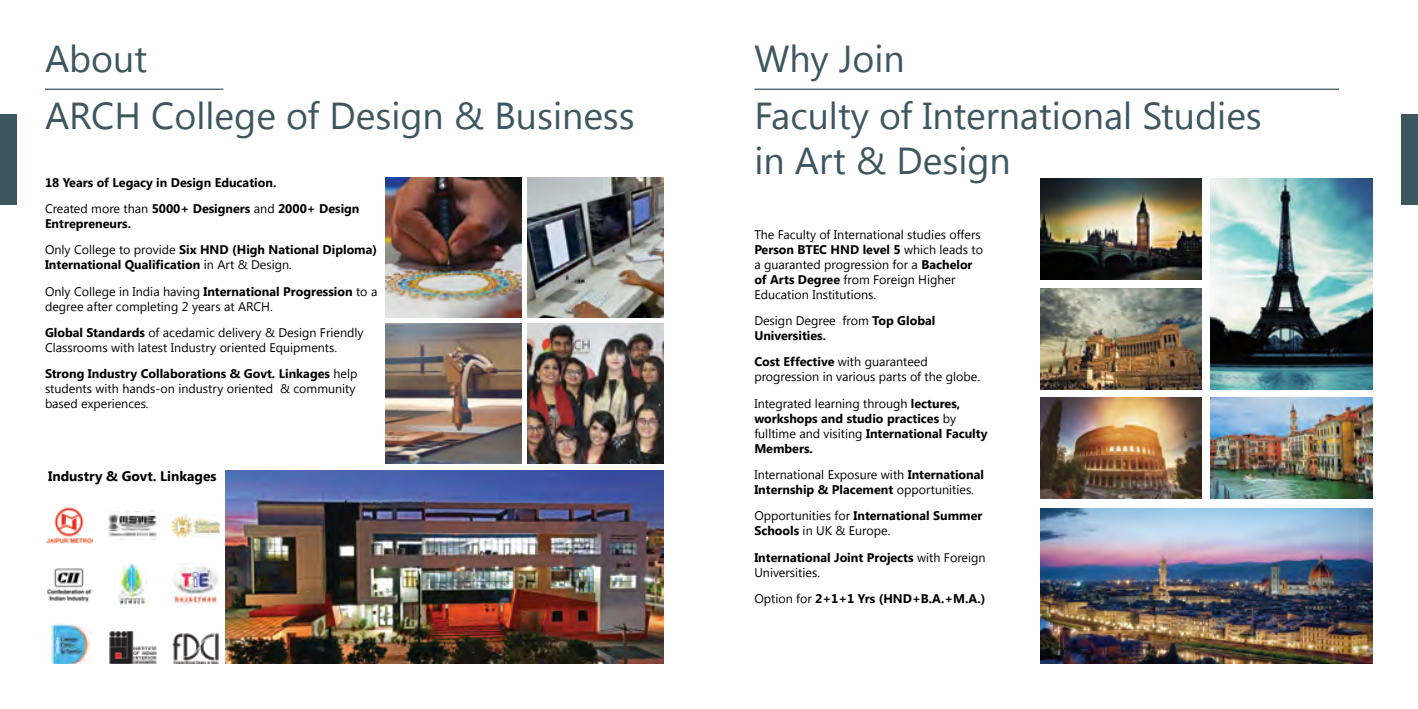
<style>
.page{position:relative;width:1418px;height:709px;background:#fff}
.page>*{position:absolute;margin:0;border:0;box-sizing:border-box;transform-origin:0 0}
.t1{font:37.5px/56.2px "Segoe UI";color:#3d5760}
.t2{font:700 13.75px "Segoe UI";color:#000}
.t3{font:12.5px/15px "Segoe UI";color:#000}
.t4{font:700 12.5px/15px "Segoe UI";color:#000}
.s1{font-weight:400}
.s2{font-weight:700}
</style>
<div class="page">
<hr style="left:45px;top:89px;width:178px;height:1px;background:#3d5760">
<div style="left:0;top:114px;width:16px;height:91px;background:#3d5760"></div>
<img style="left:226px;top:471px;width:437px;height:192px">
<hr style="left:754px;top:89px;width:584px;height:1px;background:#3d5760">
<div style="left:1401px;top:114px;width:16px;height:91px;background:#3d5760"></div>
<img style="left:1210px;top:179px;width:162px;height:210px">
<img style="left:1040px;top:179px;width:161px;height:101px">
<img style="left:1040px;top:288px;width:161px;height:101px">
<img style="left:1040px;top:398px;width:161px;height:100px">
<img style="left:1040px;top:508px;width:332px;height:155px">
<img style="left:1210px;top:398px;width:162px;height:100px">
<img style="left:527px;top:178px;width:136px;height:139px">
<img style="left:385px;top:178px;width:136px;height:139px">
<img style="left:385px;top:324px;width:136px;height:139px">
<img style="left:527px;top:324px;width:136px;height:139px">
<img style="left:46px;top:568px;width:47px;height:35px">
<img style="left:172px;top:563px;width:48px;height:41px">
<img style="left:108px;top:511px;width:48px;height:28px">
<img style="left:46px;top:507px;width:47px;height:37px">
<img style="left:118px;top:563px;width:32px;height:41px">
<img style="left:172px;top:514px;width:48px;height:23px">
<img style="left:109px;top:631px;width:47px;height:33px">
<img style="left:45px;top:623px;width:48px;height:41px">
<img style="left:172px;top:633px;width:47px;height:31px">
<h1 class="t1" style="left:45px;top:29px;width:591px">About<br>ARCH College of Design &amp; Business</h1>
<p class="t4" style="left:45px;top:168px;width:316px;line-height:26.2px">18 Years of Legacy in Design Education.<br><span class="s1">Created more than</span> 5000+ Designers <span class="s1">and</span> 2000+ Design</p>
<p class="t4" style="left:45px;top:210px;width:333px;line-height:26.2px">Entrepreneurs.<br><span class="s1">Only College to provide</span> Six HND (High National Diploma)</p>
<p class="t4" style="left:45px;top:251px;width:334px;line-height:26.2px">International Qualification <span class="s1">in Art &amp; Design.<br>Only College in India having</span> International Progression <span class="s1">to a</span></p>
<p class="t3" style="left:45px;top:292px;width:320px;line-height:26.2px">degree after completing 2 years at ARCH.<br><span class="s2">Global Standards</span> of acedamic delivery &amp; Design Friendly</p>
<p class="t3" style="left:45px;top:334px;width:314px;line-height:26.2px">Classrooms with latest Industry oriented Equipments.<br><span class="s2">Strong Industry Collaborations &amp; Govt. Linkages</span> help</p>
<p class="t3" style="left:45px;top:380px;width:312px">students with hands-on industry oriented &amp; community based experiences.</p>
<p class="t2" style="left:48px;top:466px;width:170px">Industry &amp; Govt. Linkages</p>
<h1 class="t1" style="left:754px;top:29px;width:509px">Why Join<br>Faculty of International Studies</h1>
<h1 class="t1" style="left:754px;top:130px;width:258px">in Art &amp; Design</h1>
<p class="t3" style="left:754px;top:226px;width:230px">The Faculty of International studies offers <span class="s2">Person BTEC HND level 5</span> which leads to a guaranted progression for a <span class="s2">Bachelor of Arts Degree</span> from Foreign Higher Education Institutions.</p>
<p class="t4" style="left:754px;top:312px;width:182px"><span class="s1">Design Degree from</span> Top Global<br>Universities.</p>
<p class="t3" style="left:754px;top:354px;width:227px"><span class="s2">Cost Effective</span> with guaranteed progression in various parts of the globe.</p>
<p class="t4" style="left:754px;top:395px;width:235px"><span class="s1">Integrated learning through</span> lectures, workshops and studio practices <span class="s1">by fulltime and visiting</span> International Faculty<br>Members.</p>
<p class="t3" style="left:754px;top:466px;width:231px">International Exposure with <span class="s2">International<br>Internship &amp; Placement</span> opportunities.</p>
<p class="t3" style="left:754px;top:508px;width:230px">Opportunities for <span class="s2">International Summer<br>Schools</span> in UK &amp; Europe.</p>
<p class="t4" style="left:754px;top:549px;width:233px">International Joint Projects <span class="s1">with Foreign<br>Universities.</span></p>
<p class="t4" style="left:754px;top:590px;width:232px"><span class="s1">Option for</span> 2+1+1 Yrs (HND+B.A.+M.A.)</p>
</div>
